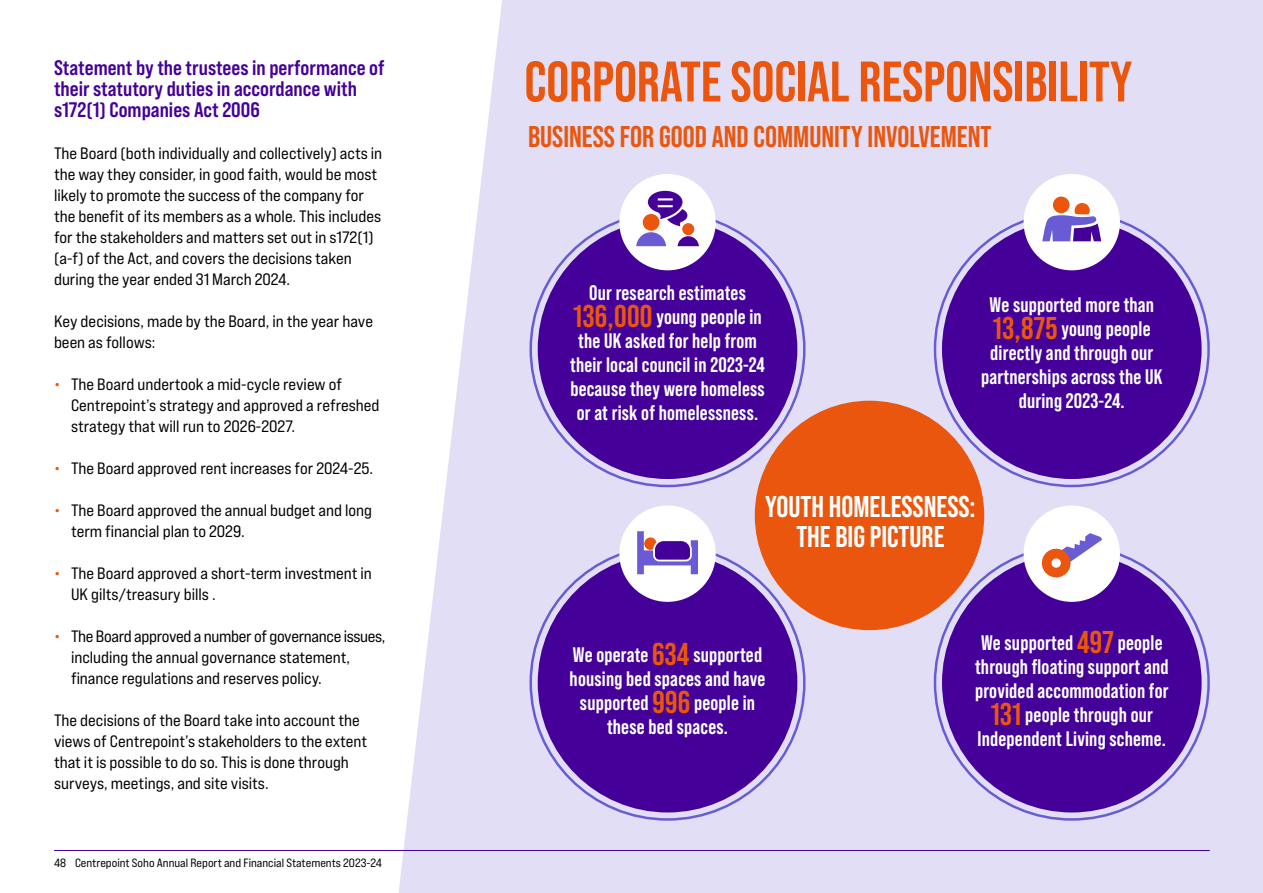
<style>
.page{position:relative;width:1263px;height:893px;background:#fff}
.page>*{position:absolute;margin:0;border:0;box-sizing:border-box;transform-origin:0 0}
.t1{font:700 57px "Bebas Neue Pro";color:#ea560d}
.t2{font:700 30px "Bebas Neue Pro";color:#ea560d}
.t3{font:700 30px/30px "Bebas Neue Pro";color:#fff;text-align:center}
.t4{font:700 21px/24px "Bebas Neue Pro";letter-spacing:.01em;color:#fff;text-align:center}
.t5{font:21px/21px "Bebas Neue Pro Sm E Bd";color:#409}
.t6{font:16.5px/21px "Bebas Neue Pro Exp Rg";color:#000}
.t7{font:12px "Bebas Neue Pro Exp Rg";color:#000}
.s1{font-family:"Bebas Neue Pro Sm E Bd";font-size:18px;color:#ea560d}
.s2{font-size:31.5px;color:#ea560d}
</style>
<div class="page">
<div style="left:348px;top:0;width:915px;height:893px;background:#e1def6"></div>
<svg style="left:348px;top:0;width:154px;height:893px;fill:#fff"></svg>
<hr style="left:54px;top:850px;width:1156px;height:1px;background:#409">
<div style="left:755px;top:401px;width:229px;height:229px;background:#ea560d;border-radius:50%"></div>
<div style="left:942px;top:219px;width:259px;height:260px;background:#409;border-radius:50%"></div>
<div style="left:942px;top:553px;width:259px;height:259px;background:#409;border-radius:50%"></div>
<div style="left:538px;top:219px;width:259px;height:260px;background:#409;border-radius:50%"></div>
<div style="left:619px;top:174px;width:97px;height:96px;background:#fff;border-radius:50%"></div>
<div style="left:538px;top:553px;width:259px;height:259px;background:#409;border-radius:50%"></div>
<div style="left:619px;top:505px;width:97px;height:97px;background:#fff;border-radius:50%"></div>
<svg style="left:637px;top:531px;width:61px;height:43px"></svg>
<div style="left:1023px;top:174px;width:97px;height:96px;background:#fff;border-radius:50%"></div>
<div style="left:1023px;top:505px;width:97px;height:97px;background:#fff;border-radius:50%"></div>
<svg style="left:1041px;top:533px;width:61px;height:45px"></svg>
<div style="left:1053px;top:197px;width:16px;height:16px;background:#ea560d;border-radius:50%"></div>
<svg style="left:1042px;top:203px;width:59px;height:38px"></svg>
<svg style="left:636px;top:232px;width:30px;height:14px"></svg>
<div style="left:682px;top:223px;width:12px;height:12px;background:#ea560d;border-radius:50%"></div>
<svg style="left:678px;top:236px;width:21px;height:10px"></svg>
<svg style="left:648px;top:191px;width:39px;height:35px"></svg>
<div style="left:643px;top:214px;width:16px;height:17px;background:#ea560d;border-radius:50%"></div>
<p class="t5" style="left:54px;top:57px;width:332px">Statement by the trustees in performance of their statutory duties in accordance with s172(1) Companies Act 2006</p>
<p class="t6" style="left:54px;top:142px;width:330px">The Board (both individually and collectively) acts in the way they consider, in good faith, would be most likely to promote the success of the company for the benefit of its members as a whole. This includes for the stakeholders and matters set out in s172(1) (a-f) of the Act, and covers the decisions taken during the year ended 31 March 2024.</p>
<p class="t6" style="left:54px;top:310px;width:321px">Key decisions, made by the Board, in the year have been as follows:</p>
<p class="t6" style="left:71px;top:373px;width:310px;text-indent:-17px"><span class="s1">•</span> The Board undertook a mid-cycle review of<br>Centrepoint’s strategy and approved a refreshed strategy that will run to 2026-2027.</p>
<p class="t6" style="left:54px;top:457px;width:321px"><span class="s1">•</span> The Board approved rent increases for 2024-25.</p>
<p class="t6" style="left:71px;top:499px;width:303px;text-indent:-17px"><span class="s1">•</span> The Board approved the annual budget and long term financial plan to 2029.</p>
<p class="t6" style="left:71px;top:562px;width:302px;text-indent:-17px"><span class="s1">•</span> The Board approved a short-term investment in<br>UK gilts/treasury bills .</p>
<p class="t6" style="left:71px;top:625px;width:316px;text-indent:-17px"><span class="s1">•</span> The Board approved a number of governance issues, including the annual governance statement, finance regulations and reserves policy.</p>
<p class="t6" style="left:54px;top:709px;width:315px">The decisions of the Board take into account the views of Centrepoint’s stakeholders to the extent that it is possible to do so. This is done through surveys, meetings, and site visits.</p>
<p class="t7" style="left:54px;top:856px;width:329px">48 Centrepoint Soho Annual Report and Financial Statements 2023-24</p>
<h1 class="t1" style="left:524px;top:49px;width:609px">CORPORATE SOCIAL RESPONSIBILITY</h1>
<h2 class="t2" style="left:528px;top:120px;width:465px">BUSINESS FOR GOOD AND COMMUNITY INVOLVEMENT</h2>
<p class="t4" style="left:570px;top:280px;width:196px">Our research estimates<br><span class="s2">136,000</span> young people in the UK asked for help from their local council in 2023-24 because they were homeless or at risk of homelessness.</p>
<p class="t4" style="left:981px;top:292px;width:183px">We supported more than<br><span class="s2">13,875</span> young people directly and through our partnerships across the UK during 2023-24.</p>
<h2 class="t3" style="left:765px;top:491px;width:212px">YOUTH HOMELESSNESS:<br>THE BIG PICTURE</h2>
<p class="t4" style="left:570px;top:643px;width:197px">We operate <span class="s2">634</span> supported housing bed spaces and have supported <span class="s2">996</span> people in these bed spaces.</p>
<p class="t4" style="left:975px;top:631px;width:195px">We supported <span class="s2">497</span> people through floating support and provided accommodation for<br><span class="s2">131</span> people through our<br>Independent Living scheme.</p>
</div>
